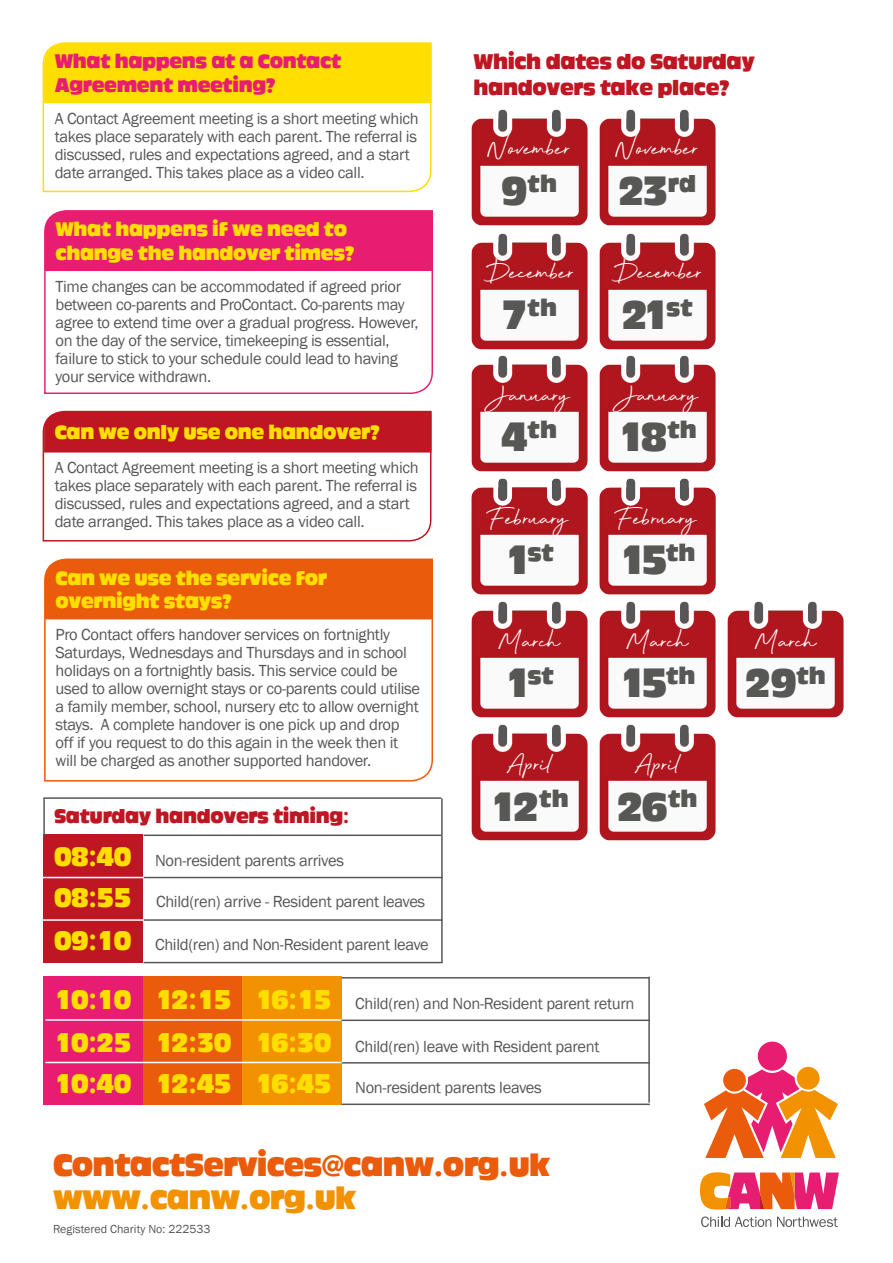
<style>
.page{position:relative;width:893px;height:1263px;background:#fff}
.page>*{position:absolute;margin:0;border:0;box-sizing:border-box;transform-origin:0 0}
.t1{font:40.65px "Ackbar";letter-spacing:-.08em;color:#575756}
.t2{font:31.35px "Ackbar";letter-spacing:-.03em;color:#ea5b0b}
.t3{font:31.35px "Ackbar";letter-spacing:-.03em;color:#f39200}
.t4{font:31.2px "Beyond Infinity";color:#fff}
.t5{font:27px "Ackbar";color:#ffde00}
.t6{font:23.7px "Ackbar";color:#575756}
.t7{font:21px/25.2px "Ackbar";letter-spacing:-.02em;color:#be1622}
.t8{font:19.5px/23.4px "Ackbar";letter-spacing:-.02em;color:#ffde00}
.t9{font:19.5px/23.4px "Ackbar";letter-spacing:-.02em;color:#e71d72}
.t10{font:19.5px "Ackbar";letter-spacing:-.02em;color:#be1622}
.t11{font:16.5px/18px "Franklin Gothic";letter-spacing:-.02em;color:#575756}
.t12{font:12px "Franklin Gothic";color:#575756}
.s1{font-size:40.65px}
.s2{font-family:"Ackbar";font-size:27px;color:#ffde00}
</style>
<div class="page">
<svg style="left:44px;top:210px;width:389px;height:184px"></svg>
<svg style="left:44px;top:558px;width:389px;height:224px"></svg>
<svg style="left:42px;top:42px;width:390px;height:151px"></svg>
<svg style="left:42px;top:410px;width:390px;height:132px"></svg>
<div style="left:45px;top:211px;width:387px;height:60px;background:#e71d72"></div>
<div style="left:45px;top:559px;width:387px;height:60px;background:#ea5b0b"></div>
<div style="left:44px;top:43px;width:387px;height:60px;background:#ffde00"></div>
<div style="left:44px;top:412px;width:387px;height:40px;background:#be1622"></div>
<img style="left:471px;top:109px;width:117px;height:117px">
<img style="left:471px;top:233px;width:117px;height:117px">
<img style="left:471px;top:355px;width:117px;height:117px">
<img style="left:471px;top:478px;width:117px;height:117px">
<img style="left:599px;top:609px;width:117px;height:109px">
<img style="left:599px;top:724px;width:117px;height:117px">
<img style="left:471px;top:601px;width:117px;height:117px">
<img style="left:471px;top:724px;width:117px;height:117px">
<img style="left:599px;top:109px;width:117px;height:117px">
<img style="left:599px;top:233px;width:117px;height:117px">
<img style="left:599px;top:355px;width:117px;height:117px">
<img style="left:599px;top:478px;width:117px;height:131px">
<img style="left:727px;top:601px;width:117px;height:117px">
<div style="left:44px;top:834px;width:99px;height:128px;background:#be1622"></div>
<hr style="left:144px;top:834px;width:297px;height:2px;background:#575756">
<hr style="left:43px;top:797px;width:398px;height:2px;background:#575756">
<hr style="left:441px;top:798px;width:2px;height:164px;background:#575756">
<hr style="left:43px;top:798px;width:2px;height:37px;background:#575756">
<hr style="left:144px;top:877px;width:299px;height:1px;background:#575756">
<hr style="left:144px;top:919px;width:299px;height:2px;background:#575756">
<hr style="left:144px;top:962px;width:299px;height:1px;background:#575756">
<hr style="left:43px;top:877px;width:101px;height:1px;background:#fff">
<hr style="left:43px;top:919px;width:101px;height:2px;background:#fff">
<div style="left:44px;top:977px;width:99px;height:128px;background:#e71d72"></div>
<div style="left:144px;top:977px;width:99px;height:128px;background:#ea5b0b"></div>
<div style="left:242px;top:977px;width:100px;height:128px;background:#f39200"></div>
<hr style="left:648px;top:977px;width:2px;height:125px;background:#575756">
<hr style="left:45px;top:1019px;width:297px;height:2px;background:#fff">
<hr style="left:342px;top:977px;width:308px;height:1px;background:#575756">
<hr style="left:342px;top:1062px;width:308px;height:1px;background:#575756">
<hr style="left:45px;top:1062px;width:297px;height:1px;background:#fff">
<hr style="left:342px;top:1019px;width:308px;height:2px;background:#575756">
<hr style="left:342px;top:1103px;width:308px;height:2px;background:#575756">
<svg style="left:701px;top:1216px;width:70px;height:11px"></svg>
<svg style="left:777px;top:1217px;width:61px;height:10px"></svg>
<svg style="left:700px;top:1172px;width:139px;height:37px;background:#ed6864"></svg>
<svg style="left:797px;top:1067px;width:22px;height:22px"></svg>
<svg style="left:704px;top:1069px;width:134px;height:89px"></svg>
<div style="left:758px;top:1041px;width:29px;height:30px;background:#e71d72;border-radius:50%"></div>
<p class="t9" style="left:55px;top:50px;width:288px">What happens at a Contact<br>Agreement meeting?</p>
<p class="t7" style="left:473px;top:50px;width:283px">Which dates do Saturday handovers take place?</p>
<p class="t11" style="left:55px;top:110px;width:365px">A Contact Agreement meeting is a short meeting which takes place separately with each parent. The referral is discussed, rules and expectations agreed, and a start date arranged. This takes place as a video call.</p>
<p class="t8" style="left:56px;top:218px;width:301px">What happens if we need to change the handover times?</p>
<p class="t11" style="left:56px;top:278px;width:365px">Time changes can be accommodated if agreed prior between co-parents and ProContact. Co-parents may agree to extend time over a gradual progress. However, on the day of the service, timekeeping is essential, failure to stick to your schedule could lead to having your service withdrawn.</p>
<p class="t8" style="left:55px;top:421px;width:327px">Can we only use one handover?</p>
<p class="t11" style="left:55px;top:459px;width:365px">A Contact Agreement meeting is a short meeting which takes place separately with each parent. The referral is discussed, rules and expectations agreed, and a start date arranged. This takes place as a video call.</p>
<p class="t8" style="left:56px;top:566px;width:273px">Can we use the service for overnight stays?</p>
<p class="t11" style="left:56px;top:626px;width:366px">Pro Contact offers handover services on fortnightly Saturdays, Wednesdays and Thursdays and in school holidays on a fortnightly basis. This service could be used to allow overnight stays or co-parents could utilise a family member, school, nursery etc to allow overnight stays. A complete handover is one pick up and drop off if you request to do this again in the week then it will be charged as another supported handover.</p>
<h3 class="t4" style="left:488px;top:132px;width:84px">November</h3>
<h3 class="t4" style="left:616px;top:132px;width:84px">November</h3>
<h3 class="t6" style="left:501px;top:172px;width:57px"><span class="s1">9</span>th</h3>
<h1 class="t1" style="left:618px;top:171px;width:79px">23<sup>rd</sup></h1>
<h3 class="t4" style="left:484px;top:256px;width:91px">December</h3>
<h3 class="t4" style="left:612px;top:256px;width:91px">December</h3>
<h3 class="t6" style="left:501px;top:296px;width:57px"><span class="s1">7</span>th</h3>
<h1 class="t1" style="left:621px;top:295px;width:73px">21<sup>st</sup></h1>
<h3 class="t4" style="left:489px;top:379px;width:83px">January</h3>
<h3 class="t4" style="left:617px;top:379px;width:83px">January</h3>
<h3 class="t6" style="left:501px;top:417px;width:57px"><span class="s1">4</span>th</h3>
<h1 class="t1" style="left:618px;top:416px;width:81px">18<sup>th</sup></h1>
<h3 class="t4" style="left:490px;top:502px;width:79px">February</h3>
<h3 class="t4" style="left:618px;top:502px;width:79px">February</h3>
<h3 class="t6" style="left:504px;top:540px;width:51px"><span class="s1">1</span>st</h3>
<h1 class="t1" style="left:619px;top:539px;width:78px">15<sup>th</sup></h1>
<h3 class="t4" style="left:499px;top:625px;width:63px">March</h3>
<h3 class="t4" style="left:627px;top:625px;width:63px">March</h3>
<h3 class="t6" style="left:504px;top:663px;width:51px"><span class="s1">1</span>st</h3>
<h1 class="t1" style="left:619px;top:662px;width:78px">15<sup>th</sup></h1>
<h3 class="t4" style="left:506px;top:748px;width:47px">April</h3>
<h3 class="t4" style="left:634px;top:748px;width:47px">April</h3>
<h1 class="t1" style="left:489px;top:786px;width:81px">12<sup>th</sup></h1>
<h1 class="t1" style="left:617px;top:786px;width:82px">26<sup>th</sup></h1>
<p class="t10" style="left:54px;top:807px;width:297px">Saturday handovers timing:</p>
<p class="t11" style="left:54px;top:852px;width:291px"><span class="s2">08:40</span> Non-resident parents arrives</p>
<h3 class="t5" style="left:54px;top:884px;width:79px">08:55</h3>
<p class="t11" style="left:156px;top:893px;width:271px">Child(ren) arrive - Resident parent leaves</p>
<p class="t11" style="left:54px;top:936px;width:376px"><span class="s2">09:10</span> Child(ren) and Non-Resident parent leave</p>
<p class="t11" style="left:54px;top:995px;width:582px"><span class="s2">10:10 12:15 16:15</span> Child(ren) and Non-Resident parent return</p>
<p class="t11" style="left:54px;top:1037px;width:547px"><span class="s2">10:25 12:30 16:30</span> Child(ren) leave with Resident parent</p>
<p class="t11" style="left:54px;top:1079px;width:489px"><span class="s2">10:40 12:45 16:45</span> Non-resident parents leaves</p>
<h2 class="t2" style="left:53px;top:1149px;width:499px">ContactServices@canw.org.uk</h2>
<h2 class="t3" style="left:53px;top:1182px;width:305px">www.canw.org.uk</h2>
<p class="t12" style="left:53px;top:1221px;width:159px">Registered Charity No: 222533</p>
<h3 class="t4" style="left:755px;top:625px;width:63px">March</h3>
<h1 class="t1" style="left:745px;top:662px;width:82px">29<sup>th</sup></h1>
</div>
